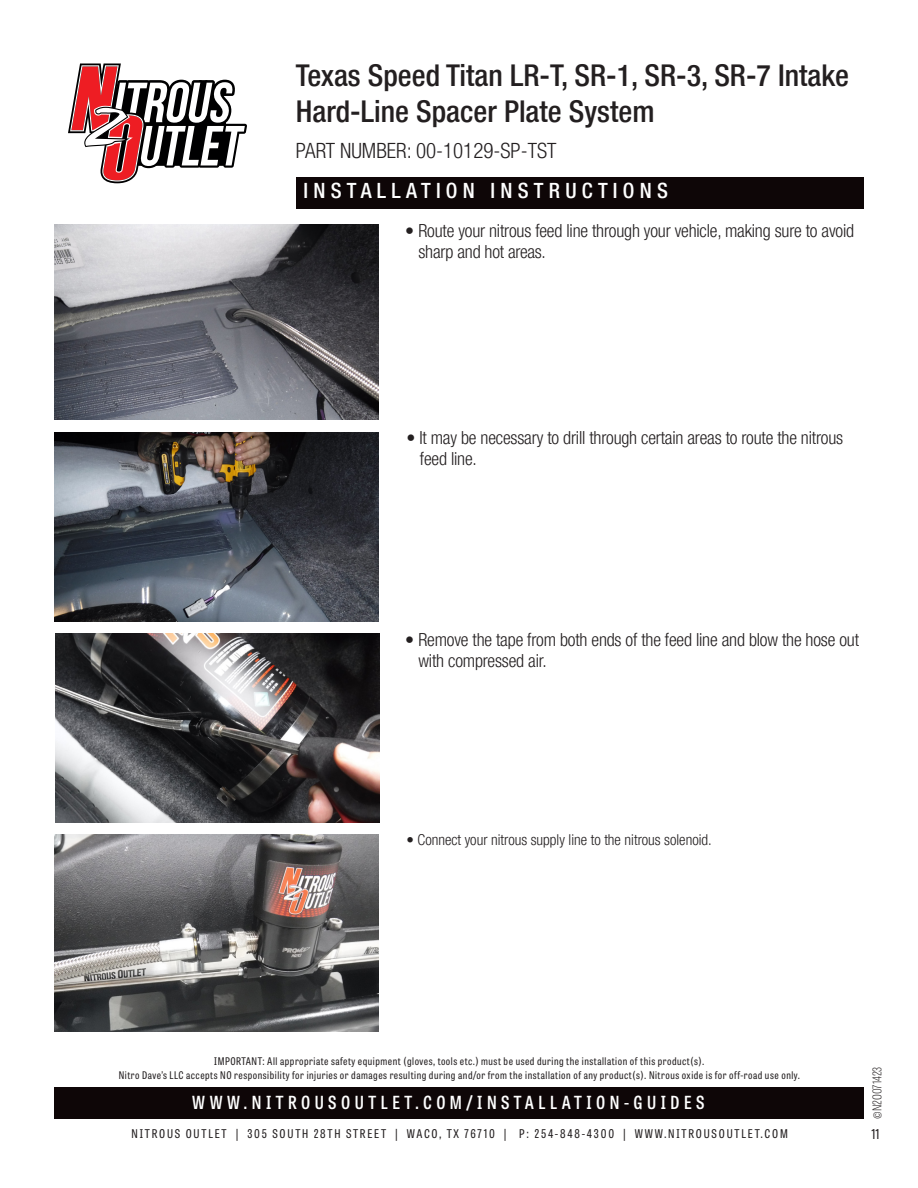
<style>
.page{position:relative;width:918px;height:1188px;background:#fff}
.page>*{position:absolute;margin:0;border:0;box-sizing:border-box;transform-origin:0 0}
.t1{font:500 condensed 30px/36px "Helvetica Neue LT Pro";color:#231f20}
.t2{font:300 condensed 21px "Helvetica Neue LT Pro";color:#231f20}
.t3{font:500 condensed 21px "Helvetica Neue LT Pro";letter-spacing:.25em;color:#fff}
.t4{font:300 condensed 18px/21px "Helvetica Neue LT Pro";letter-spacing:-.01em;color:#231f20}
.t5{font:600 18px "Tablet Gothic Condensed";letter-spacing:.25em;color:#fff}
.t6{font:300 condensed 15px "Helvetica Neue LT Pro";color:#231f20}
.t7{font:13.5px "Tablet Gothic Condensed";color:#231f20}
.t8{font:12px "Tablet Gothic Condensed";letter-spacing:.15em;color:#231f20}
.t9{font:100 12px "Tablet Gothic Condensed";color:#231f20}
.t10{font:10.5px/13.5px "Tablet Gothic Condensed";letter-spacing:.05em;color:#231f20;text-align:center}
</style>
<div class="page">
<svg style="left:68px;top:63px;width:179px;height:120px"></svg>
<div style="left:296px;top:177px;width:567px;height:32px;background:#0e0607"></div>
<div style="left:54px;top:1087px;width:810px;height:32px;background:#0e0607"></div>
<img style="left:55px;top:225px;width:324px;height:194px">
<img style="left:55px;top:633px;width:324px;height:189px">
<img style="left:55px;top:432px;width:324px;height:189px">
<img style="left:54px;top:835px;width:325px;height:197px">
<h1 class="t1" style="left:296px;top:57px;width:555px">Texas Speed Titan LR-T, SR-1, SR-3, SR-7 Intake<br>Hard-Line Spacer Plate System</h1>
<h2 class="t2" style="left:296px;top:139px;width:262px">PART NUMBER: 00-10129-SP-TST</h2>
<h2 class="t3" style="left:304px;top:178px;width:366px">INSTALLATION INSTRUCTIONS</h2>
<p class="t4" style="left:418px;top:220px;width:437px;text-indent:-14px">• Route your nitrous feed line through your vehicle, making sure to avoid sharp and hot areas.</p>
<p class="t4" style="left:420px;top:427px;width:425px;text-indent:-14px">• It may be necessary to drill through certain areas to route the nitrous feed line.</p>
<p class="t4" style="left:418px;top:629px;width:442px;text-indent:-14px">• Remove the tape from both ends of the feed line and blow the hose out with compressed air.</p>
<p class="t6" style="left:406px;top:831px;width:307px">• Connect your nitrous supply line to the nitrous solenoid.</p>
<p class="t10" style="left:119px;top:1054px;width:683px">IMPORTANT: All appropriate safety equipment (gloves, tools etc.) must be used during the installation of this product(s).<br>Nitro Dave’s LLC accepts NO responsibility for injuries or damages resulting during and/or from the installation of any product(s). Nitrous oxide is for off-road use only.</p>
<h3 class="t5" style="left:192px;top:1090px;width:514px">WWW.NITROUSOUTLET.COM/INSTALLATION-GUIDES</h3>
<p class="t8" style="left:132px;top:1125px;width:658px">NITROUS OUTLET | 305 SOUTH 28TH STREET | WACO, TX 76710 | P: 254-848-4300 | WWW.NITROUSOUTLET.COM</p>
<p class="t9" style="left:869px;top:1119px;width:54px;rotate:-90deg">©N2O071423</p>
<p class="t7" style="left:871px;top:1125px;width:10px">11</p>
</div>
